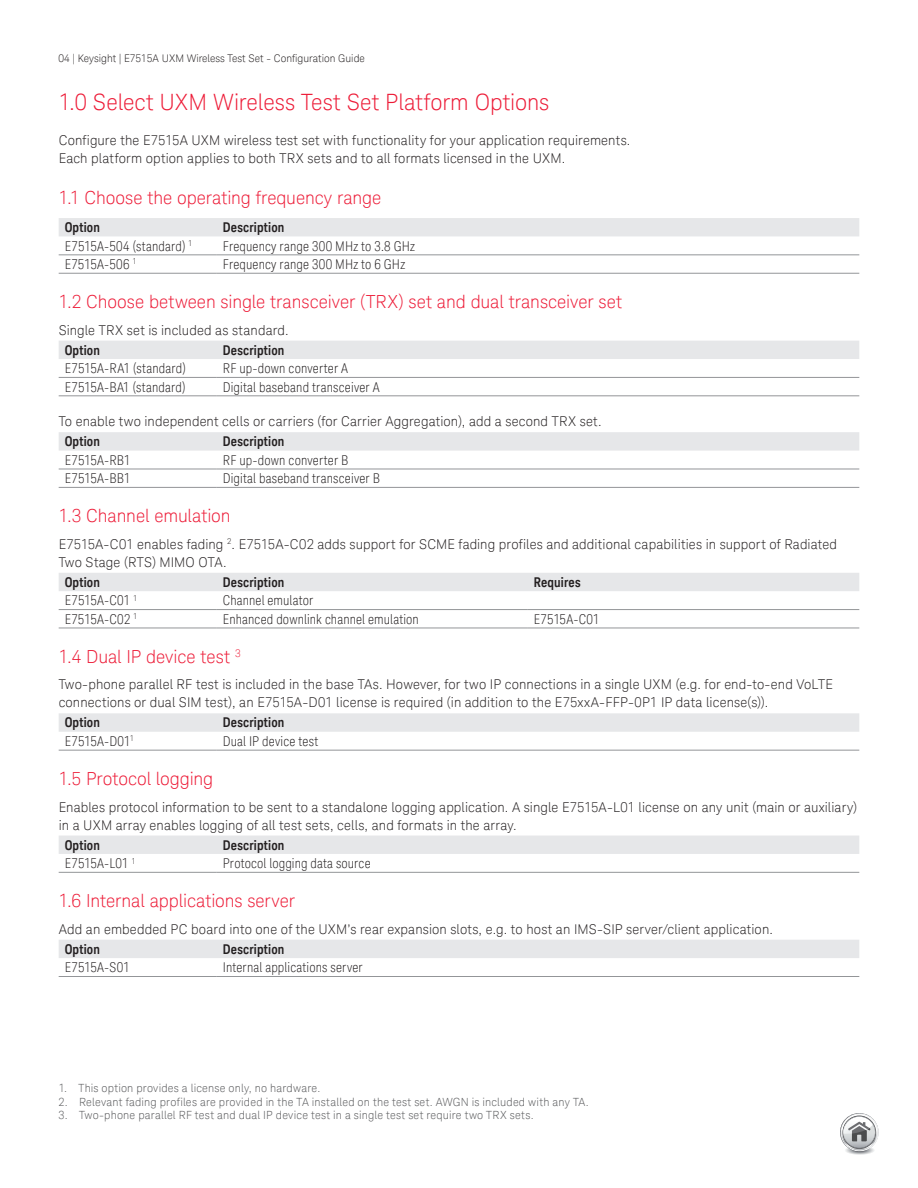
<style>
.page{position:relative;width:918px;height:1188px;background:#fff}
.page>*{position:absolute;margin:0;border:0;box-sizing:border-box;transform-origin:0 0}
.t1{font:300 22.5px "Keysight Sans";color:#ed1a36}
.t2{font:300 18px "Keysight Sans";letter-spacing:-.005em;color:#ed1a36}
.t3{font:300 13.5px/18px "Keysight Sans";letter-spacing:.01em;color:#231f20}
.t4{font:300 condensed 13.5px "Keysight Sans";letter-spacing:.01em;color:#231f20}
.t5{font:700 13.5px "Keysight Sans Condensed";letter-spacing:.01em;color:#231f20}
.t6{font:300 11.25px "Keysight Sans";letter-spacing:.015em;color:#57585a}
.t7{font:300 10.5px "Keysight Sans";color:#231f20}
</style>
<div class="page">
<svg style="left:840px;top:1113px;width:39px;height:42px"></svg>
<div style="left:59px;top:218px;width:800px;height:18px;background:#e6e7e9"></div>
<hr style="left:59px;top:254px;width:158px;height:1px;background:#939598">
<hr style="left:217px;top:254px;width:642px;height:1px;background:#939598">
<hr style="left:59px;top:273px;width:158px;height:1px;background:#939598">
<hr style="left:217px;top:273px;width:642px;height:1px;background:#939598">
<div style="left:59px;top:341px;width:800px;height:18px;background:#e6e7e9"></div>
<hr style="left:59px;top:377px;width:158px;height:1px;background:#939598">
<hr style="left:217px;top:377px;width:642px;height:1px;background:#939598">
<hr style="left:59px;top:395px;width:158px;height:1px;background:#939598">
<hr style="left:217px;top:395px;width:642px;height:1px;background:#939598">
<div style="left:59px;top:432px;width:800px;height:19px;background:#e6e7e9"></div>
<hr style="left:59px;top:469px;width:158px;height:1px;background:#939598">
<hr style="left:217px;top:469px;width:642px;height:1px;background:#939598">
<hr style="left:59px;top:487px;width:158px;height:1px;background:#939598">
<hr style="left:217px;top:487px;width:642px;height:1px;background:#939598">
<div style="left:59px;top:573px;width:800px;height:18px;background:#e6e7e9"></div>
<hr style="left:59px;top:609px;width:158px;height:1px;background:#939598">
<hr style="left:217px;top:609px;width:311px;height:1px;background:#939598">
<hr style="left:528px;top:609px;width:331px;height:1px;background:#939598">
<hr style="left:59px;top:628px;width:158px;height:1px;background:#939598">
<hr style="left:217px;top:628px;width:311px;height:1px;background:#939598">
<hr style="left:528px;top:628px;width:331px;height:1px;background:#939598">
<div style="left:59px;top:713px;width:800px;height:19px;background:#e6e7e9"></div>
<hr style="left:59px;top:750px;width:158px;height:1px;background:#939598">
<hr style="left:217px;top:750px;width:642px;height:1px;background:#939598">
<div style="left:59px;top:836px;width:800px;height:18px;background:#e6e7e9"></div>
<hr style="left:59px;top:872px;width:158px;height:1px;background:#939598">
<hr style="left:217px;top:872px;width:642px;height:1px;background:#939598">
<div style="left:59px;top:940px;width:800px;height:18px;background:#e6e7e9"></div>
<hr style="left:59px;top:976px;width:158px;height:1px;background:#939598">
<hr style="left:217px;top:976px;width:642px;height:1px;background:#939598">
<p class="t7" style="left:59px;top:52px;width:308px">04 | Keysight | E7515A UXM Wireless Test Set - Configuration Guide</p>
<h1 class="t1" style="left:59px;top:89px;width:492px">1.0 Select UXM Wireless Test Set Platform Options</h1>
<p class="t3" style="left:59px;top:131px;width:571px">Configure the E7515A UXM wireless test set with functionality for your application requirements.<br>Each platform option applies to both TRX sets and to all formats licensed in the UXM.</p>
<h2 class="t2" style="left:59px;top:187px;width:324px">1.1 Choose the operating frequency range</h2>
<p class="t5" style="left:65px;top:219px;width:37px">Option</p>
<p class="t5" style="left:223px;top:219px;width:63px">Description</p>
<p class="t4" style="left:65px;top:238px;width:129px">E7515A-504 (standard) <sup>1</sup></p>
<p class="t4" style="left:223px;top:238px;width:194px">Frequency range 300 MHz to 3.8 GHz</p>
<p class="t4" style="left:65px;top:256px;width:73px">E7515A-506 <sup>1</sup></p>
<p class="t4" style="left:223px;top:256px;width:184px">Frequency range 300 MHz to 6 GHz</p>
<h2 class="t2" style="left:59px;top:291px;width:565px">1. 2 Choose between single transceiver (TRX) set and dual transceiver set</h2>
<p class="t3" style="left:59px;top:321px;width:229px">Single TRX set is included as standard.</p>
<p class="t5" style="left:65px;top:342px;width:37px">Option</p>
<p class="t5" style="left:223px;top:342px;width:63px">Description</p>
<p class="t4" style="left:65px;top:360px;width:123px">E7515A-RA1 (standard)</p>
<p class="t4" style="left:223px;top:360px;width:127px">RF up-down converter A</p>
<p class="t4" style="left:65px;top:379px;width:122px">E7515A-BA1 (standard)</p>
<p class="t4" style="left:223px;top:379px;width:158px">Digital baseband transceiver A</p>
<p class="t3" style="left:59px;top:412px;width:542px">To enable two independent cells or carriers (for Carrier Aggregation), add a second TRX set.</p>
<p class="t5" style="left:65px;top:433px;width:37px">Option</p>
<p class="t5" style="left:223px;top:433px;width:63px">Description</p>
<p class="t4" style="left:65px;top:452px;width:68px">E7515A-RB1</p>
<p class="t4" style="left:223px;top:452px;width:127px">RF up-down converter B</p>
<p class="t4" style="left:65px;top:470px;width:67px">E7515A-BB1</p>
<p class="t4" style="left:223px;top:470px;width:159px">Digital baseband transceiver B</p>
<h2 class="t2" style="left:59px;top:505px;width:174px">1.3 Channel emulation</h2>
<p class="t3" style="left:59px;top:535px;width:780px">E7515A-C01 enables fading <sup>2</sup>. E7515A-C02 adds support for SCME fading profiles and additional capabilities in support of Radiated<br>Two Stage (RTS) MIMO OTA.</p>
<p class="t5" style="left:65px;top:574px;width:37px">Option</p>
<p class="t5" style="left:223px;top:574px;width:63px">Description</p>
<p class="t5" style="left:534px;top:574px;width:48px">Requires</p>
<p class="t4" style="left:65px;top:593px;width:74px">E7515A-C01 <sup>1</sup></p>
<p class="t4" style="left:223px;top:593px;width:92px">Channel emulator</p>
<p class="t4" style="left:65px;top:611px;width:74px">E7515A-C02 <sup>1</sup></p>
<p class="t4" style="left:223px;top:611px;width:198px">Enhanced downlink channel emulation</p>
<p class="t4" style="left:534px;top:611px;width:67px">E7515A-C01</p>
<h2 class="t2" style="left:59px;top:646px;width:184px">1.4 Dual IP device test <sup>3</sup></h2>
<p class="t3" style="left:59px;top:676px;width:776px">Two-phone parallel RF test is included in the base TAs. However, for two IP connections in a single UXM (e.g. for end-to-end VoLTE connections or dual SIM test), an E7515A-D01 license is required (in addition to the E75xxA-FFP-0P1 IP data license(s)).</p>
<p class="t5" style="left:65px;top:715px;width:37px">Option</p>
<p class="t5" style="left:223px;top:715px;width:63px">Description</p>
<p class="t4" style="left:65px;top:733px;width:71px">E7515A-D01<sup>1</sup></p>
<p class="t4" style="left:223px;top:733px;width:97px">Dual IP device test</p>
<h2 class="t2" style="left:59px;top:768px;width:156px">1. 5 Protocol logging</h2>
<p class="t3" style="left:59px;top:798px;width:800px">Enables protocol information to be sent to a standalone logging application. A single E7515A-L01 license on any unit (main or auxiliary) in a UXM array enables logging of all test sets, cells, and formats in the array.</p>
<p class="t5" style="left:65px;top:837px;width:37px">Option</p>
<p class="t5" style="left:223px;top:837px;width:63px">Description</p>
<p class="t4" style="left:65px;top:855px;width:72px">E7515A-L01 <sup>1</sup></p>
<p class="t4" style="left:223px;top:855px;width:149px">Protocol logging data source</p>
<h2 class="t2" style="left:59px;top:890px;width:238px">1.6 Internal applications server</h2>
<p class="t3" style="left:59px;top:920px;width:713px">Add an embedded PC board into one of the UXM’s rear expansion slots, e.g. to host an IMS-SIP server/client application.</p>
<p class="t5" style="left:65px;top:941px;width:37px">Option</p>
<p class="t5" style="left:223px;top:941px;width:63px">Description</p>
<p class="t4" style="left:65px;top:959px;width:67px">E7515A-S01</p>
<p class="t4" style="left:223px;top:959px;width:141px">Internal applications server</p>
<p class="t6" style="left:59px;top:1082px;width:261px">1. This option provides a license only, no hardware.</p>
<p class="t6" style="left:59px;top:1095px;width:530px">2. Relevant fading profiles are provided in the TA installed on the test set. AWGN is included with any TA.</p>
<p class="t6" style="left:59px;top:1109px;width:474px">3. Two-phone parallel RF test and dual IP device test in a single test set require two TRX sets.</p>
</div>
